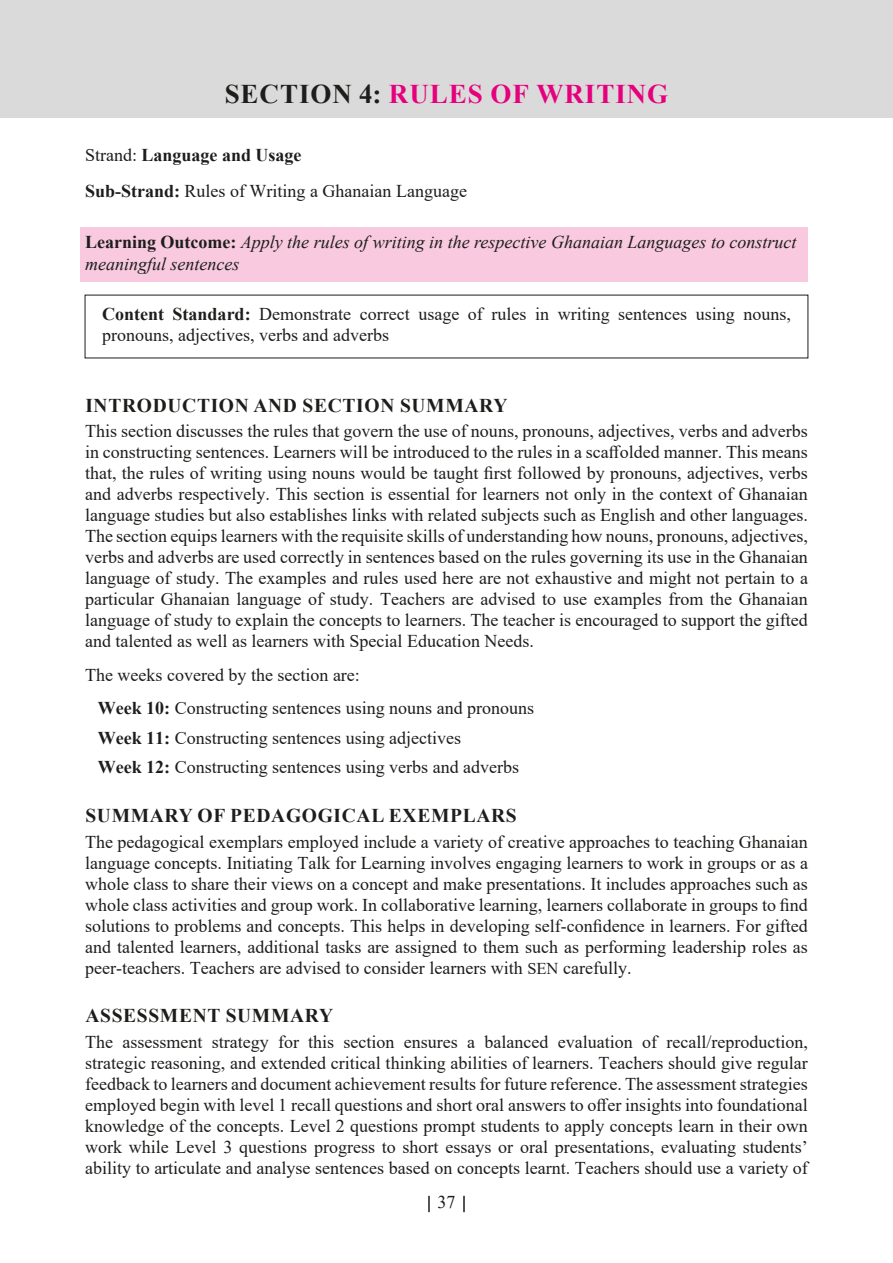
<style>
.page{position:relative;width:893px;height:1263px;background:#fff}
.page>*{position:absolute;margin:0;border:0;box-sizing:border-box;transform-origin:0 0}
.t1{font:700 27px "Times New Roman";letter-spacing:.035em;color:#e6007d}
.t2{font:700 19.5px "Times New Roman";letter-spacing:.035em;color:#1d1d1b}
.t3{font:18px/21px "Times New Roman";color:#1d1d1b}
.t4{font:italic 18px/21.6px "Times New Roman";color:#1d1d1b}
.s1{color:#1d1d1b}
.s2{font-weight:700}
.s3{font-weight:700;font-style:normal}
.s4{font-size:16.5px}
</style>
<div class="page">
<svg style="left:428px;top:1196px;width:2px;height:16px"></svg>
<svg style="left:463px;top:1196px;width:2px;height:16px"></svg>
<div style="left:0;top:0;width:893px;height:118px;background:#dadada"></div>
<div style="left:81px;top:227px;width:727px;height:55px;background:#f8c9df"></div>
<h1 class="t1" style="left:225px;top:79px;width:445px"><span class="s1">SECTION 4:</span> RULES OF WRITING</h1>
<p class="t3" style="left:85px;top:137px;width:383px;line-height:35.7px">Strand: <span class="s2">Language and Usage<br>Sub-Strand:</span> Rules of Writing a Ghanaian Language</p>
<p class="t4" style="left:85px;top:231px;width:713px"><span class="s3">Learning Outcome:</span> Apply the rules of writing in the respective Ghanaian Languages to construct meaningful sentences</p>
<p class="t3" style="left:102px;top:304px;width:690px"><span class="s2">Content Standard:</span> Demonstrate correct usage of rules in writing sentences using nouns, pronouns, adjectives, verbs and adverbs</p>
<p class="t2" style="left:85px;top:394px;width:423px">INTRODUCTION AND SECTION SUMMARY</p>
<p class="t3" style="left:85px;top:420px;width:724px;text-align:justify">This section discusses the rules that govern the use of nouns, pronouns, adjectives, verbs and adverbs in constructing sentences. Learners will be introduced to the rules in a scaffolded manner. This means that, the rules of writing using nouns would be taught first followed by pronouns, adjectives, verbs and adverbs respectively. This section is essential for learners not only in the context of Ghanaian language studies but also establishes links with related subjects such as English and other languages.<br>The section equips learners with the requisite skills of understanding how nouns, pronouns, adjectives, verbs and adverbs are used correctly in sentences based on the rules governing its use in the Ghanaian language of study. The examples and rules used here are not exhaustive and might not pertain to a particular Ghanaian language of study. Teachers are advised to use examples from the Ghanaian language of study to explain the concepts to learners. The teacher is encouraged to support the gifted and talented as well as learners with Special Education Needs.</p>
<p class="t3" style="left:98px;top:658px;width:438px;line-height:33.8px;text-indent:-13px">The weeks covered by the section are:<br><span class="s2">Week 10:</span> Constructing sentences using nouns and pronouns</p>
<p class="t3" style="left:98px;top:723px;width:423px;line-height:29.5px"><span class="s2">Week 11:</span> Constructing sentences using adjectives<br><span class="s2">Week 12:</span> Constructing sentences using verbs and adverbs</p>
<p class="t2" style="left:85px;top:805px;width:433px">SUMMARY OF PEDAGOGICAL EXEMPLARS</p>
<p class="t3" style="left:85px;top:831px;width:724px;text-align:justify">The pedagogical exemplars employed include a variety of creative approaches to teaching Ghanaian language concepts. Initiating Talk for Learning involves engaging learners to work in groups or as a whole class to share their views on a concept and make presentations. It includes approaches such as whole class activities and group work. In collaborative learning, learners collaborate in groups to find solutions to problems and concepts. This helps in developing self-confidence in learners. For gifted and talented learners, additional tasks are assigned to them such as performing leadership roles as peer-teachers. Teachers are advised to consider learners with <span class="s4">SEN</span> carefully.</p>
<p class="t2" style="left:85px;top:1005px;width:249px">ASSESSMENT SUMMARY</p>
<p class="t3" style="left:85px;top:1031px;width:724px;text-align:justify">The assessment strategy for this section ensures a balanced evaluation of recall/reproduction, strategic reasoning, and extended critical thinking abilities of learners. Teachers should give regular feedback to learners and document achievement results for future reference. The assessment strategies employed begin with level 1 recall questions and short oral answers to offer insights into foundational knowledge of the concepts. Level 2 questions prompt students to apply concepts learn in their own work while Level 3 questions progress to short essays or oral presentations, evaluating students’ ability to articulate and analyse sentences based on concepts learnt. Teachers should use a variety of</p>
<p class="t3" style="left:437px;top:1192px;width:19px">37</p>
</div>
